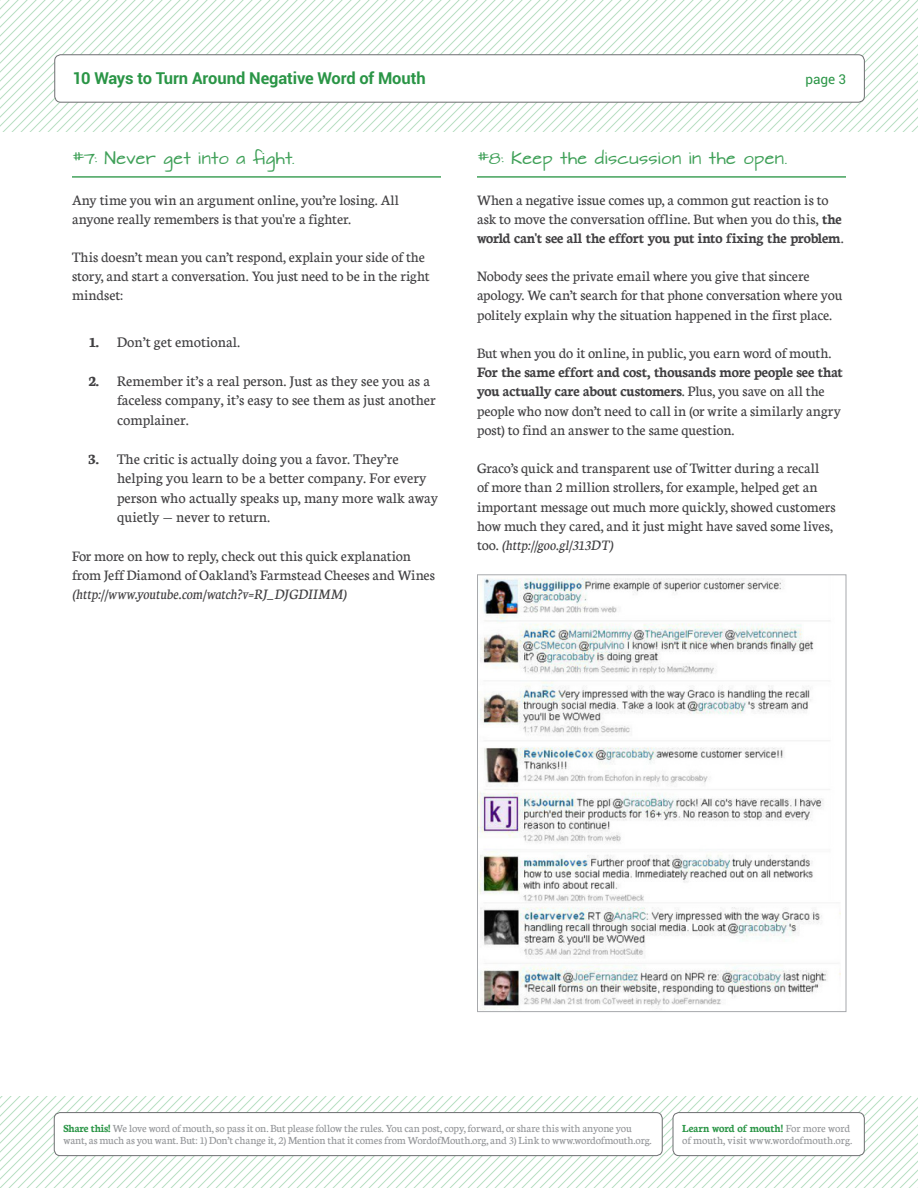
<style>
.page{position:relative;width:918px;height:1188px;background:#fff}
.page>*{position:absolute;margin:0;border:0;box-sizing:border-box;transform-origin:0 0}
.t1{font:700 16.5px "Roboto";letter-spacing:-.005em;color:#2a9546}
.t2{font:15.75px/19.5px "Neuton";color:#414042}
.t3{font:15.45px/19px "Neuton";letter-spacing:-.005em;color:#414042}
.t4{font:14.7px "Architects Daughter";letter-spacing:.02em;color:#3fa058}
.t5{font:13.5px "Roboto";color:#2a9546}
.t6{font:11.7px/12px "Neuton";letter-spacing:-.015em;color:#939598}
.s1{font-weight:700}
.s2{font-style:italic}
.s3{font-weight:700;color:#2a9546}
</style>
<div class="page">
<svg style="left:0;top:1096px;width:918px;height:92px"></svg>
<div style="left:54px;top:1113px;width:608px;height:43px;background:#fff;border-radius:6px"></div>
<div style="left:54px;top:1112px;width:608px;height:44px;border:1px solid #6d6e71;border-radius:6px"></div>
<div style="left:673px;top:1113px;width:191px;height:43px;background:#fff;border-radius:6px"></div>
<div style="left:673px;top:1112px;width:192px;height:44px;border:1px solid #6d6e71;border-radius:6px"></div>
<hr style="left:72px;top:176px;width:369px;height:2px;background:#3fa058">
<hr style="left:477px;top:176px;width:369px;height:2px;background:#3fa058">
<svg style="left:0;top:0;width:918px;height:132px"></svg>
<div style="left:55px;top:55px;width:809px;height:47px;background:#fff;border-radius:6px"></div>
<div style="left:55px;top:55px;width:810px;height:47px;border:1px solid #6d6e71;border-radius:6px"></div>
<img style="left:479px;top:578px;width:362px;height:432px">
<p class="t1" style="left:73px;top:67px;width:355px">10 Ways to Turn Around Negative Word of Mouth</p>
<p class="t5" style="left:805px;top:70px;width:42px">page 3</p>
<h3 class="t4" style="left:72px;top:151px;width:224px">#7: Never get into a fight.</h3>
<p class="t3" style="left:72px;top:190px;width:329px">Any time you win an argument online, you’re losing. All anyone really remembers is that you're a fighter.</p>
<p class="t3" style="left:72px;top:247px;width:359px">This doesn’t mean you can’t respond, explain your side of the story, and start a conversation. You just need to be in the right mindset:</p>
<p class="t2" style="left:90px;top:331px;width:152px"><span class="s1">1.</span> Don’t get emotional.</p>
<p class="t2" style="left:117px;top:370px;width:320px;text-indent:-28px"><span class="s1">2.</span> Remember it’s a real person. Just as they see you as a faceless company, it’s easy to see them as just another complainer.</p>
<p class="t2" style="left:117px;top:448px;width:323px;text-indent:-28px"><span class="s1">3.</span> The critic is actually doing you a favor. They’re helping you learn to be a better company. For every person who actually speaks up, many more walk away quietly — never to return.</p>
<p class="t3" style="left:72px;top:546px;width:365px">For more on how to reply, check out this quick explanation from Jeff Diamond of Oakland’s Farmstead Cheeses and Wines <span class="s2">(http://www.youtube.com/watch?v=RJ_DJGDIIMM)</span></p>
<h3 class="t4" style="left:477px;top:151px;width:312px">#8: Keep the discussion in the open.</h3>
<p class="t3" style="left:477px;top:190px;width:368px">When a negative issue comes up, a common gut reaction is to ask to move the conversation offline. But when you do this, <span class="s1">the world can't see all the effort you put into fixing the problem</span>.</p>
<p class="t3" style="left:477px;top:266px;width:367px">Nobody sees the private email where you give that sincere apology. We can’t search for that phone conversation where you politely explain why the situation happened in the first place.</p>
<p class="t3" style="left:477px;top:343px;width:367px">But when you do it online, in public, you earn word of mouth.<br><span class="s1">For the same effort and cost, thousands more people see that you actually care about customers</span>. Plus, you save on all the people who now don’t need to call in (or write a similarly angry post) to find an answer to the same question.</p>
<p class="t3" style="left:477px;top:458px;width:360px">Graco’s quick and transparent use of Twitter during a recall<br>of more than 2 million strollers, for example, helped get an important message out much more quickly, showed customers how much they cared, and it just might have saved some lives, too. <span class="s2">(http://goo.gl/313DT)</span></p>
<p class="t6" style="left:63px;top:1122px;width:590px"><span class="s3">Share this!</span> We love word of mouth, so pass it on. But please follow the rules. You can post, copy, forward, or share this with anyone you want, as much as you want. But: 1) Don’t change it, 2) Mention that it comes from WordofMouth.org, and 3) Link to www.wordofmouth.org.</p>
<p class="t6" style="left:682px;top:1122px;width:172px"><span class="s3">Learn word of mouth!</span> For more word of mouth, visit www.wordofmouth.org.</p>
</div>
